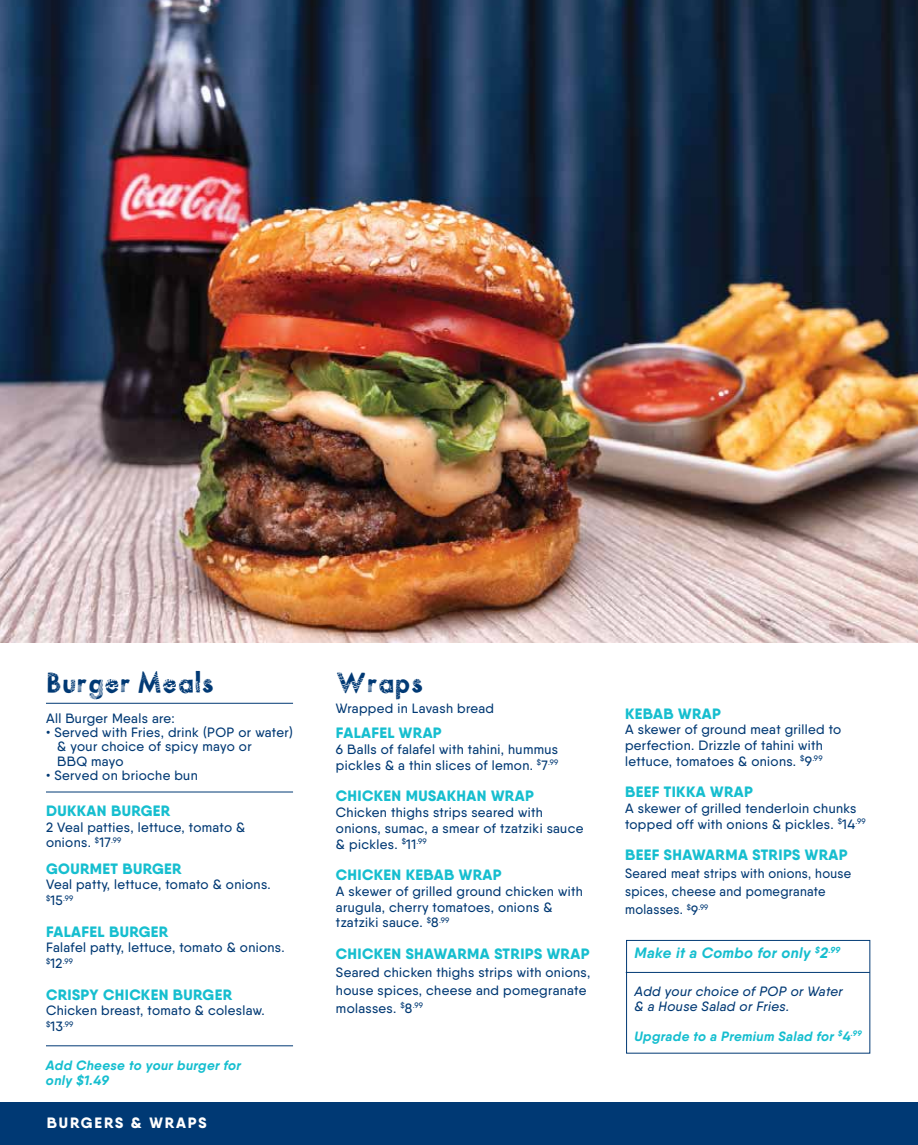
<style>
.page{position:relative;width:918px;height:1145px;background:#fff}
.page>*{position:absolute;margin:0;border:0;box-sizing:border-box;transform-origin:0 0}
.t1{font:18px "Mix Prints";color:#003974}
.t2{font:800 15px "Qanelas Soft";letter-spacing:.025em;color:#16becf}
.t3{font:italic 700 15px "Qanelas Soft";letter-spacing:.025em;color:#16becf}
.t4{font:800 15px "Qanelas Soft";letter-spacing:.125em;color:#fff}
.t5{font:500 13.5px/15.8px "Qanelas Soft";letter-spacing:.025em;color:#003974}
.t6{font:500 13.5px/18px "Qanelas Soft";letter-spacing:.025em;color:#003974;scale:.96 1}
.t7{font:italic 700 13.5px/15px "Qanelas Soft";letter-spacing:.025em;color:#16becf}
.t8{font:italic 500 13.5px/15px "Qanelas Soft";letter-spacing:.025em;color:#003974}
.t9{font:500 7.8px "Qanelas Soft";color:#003974}
.s1{font-size:13.5px}
</style>
<div class="page">
<div style="left:626px;top:940px;width:244px;height:113px;border:1px solid #003974"></div>
<div style="left:0;top:1102px;width:918px;height:43px;background:#003974"></div>
<img style="left:0;top:0;width:918px;height:642px">
<hr style="left:626px;top:972px;width:244px;height:1px;background:#003974">
<hr style="left:46px;top:703px;width:247px;height:1px;background:#003974">
<hr style="left:46px;top:791px;width:247px;height:1px;background:#003974">
<hr style="left:46px;top:1045px;width:247px;height:1px;background:#003974">
<h1 class="t1" style="left:47px;top:676px;width:169px">Burger Meals</h1>
<p class="t5" style="left:46px;top:710px;width:130px">All Burger Meals are:</p>
<p class="t5" style="left:57px;top:725px;width:237px;line-height:14.2px;text-indent:-11px">• Served with Fries, drink (POP or water) &amp; your choice of spicy mayo or<br>BBQ mayo</p>
<p class="t5" style="left:46px;top:767px;width:153px">• Served on brioche bun</p>
<p class="t2" style="left:46px;top:801px;width:126px">DUKKAN BURGER</p>
<p class="t5" style="left:46px;top:819px;width:201px">2 Veal patties, lettuce, tomato &amp; onions. <sup>$</sup>17<sup>.99</sup></p>
<p class="t2" style="left:46px;top:859px;width:137px">GOURMET BURGER</p>
<p class="t5" style="left:46px;top:876px;width:226px">Veal patty, lettuce, tomato &amp; onions.</p>
<p class="t9" style="left:46px;top:893px;width:29px">$<span class="s1">15</span>.99</p>
<p class="t2" style="left:46px;top:922px;width:124px">FALAFEL BURGER</p>
<p class="t5" style="left:46px;top:939px;width:240px">Falafel patty, lettuce, tomato &amp; onions.</p>
<p class="t9" style="left:46px;top:956px;width:28px">$<span class="s1">12</span>.99</p>
<p class="t2" style="left:46px;top:985px;width:188px">CRISPY CHICKEN BURGER</p>
<p class="t5" style="left:46px;top:1002px;width:220px">Chicken breast, tomato &amp; coleslaw.</p>
<p class="t9" style="left:46px;top:1019px;width:29px">$<span class="s1">13</span>.99</p>
<p class="t7" style="left:46px;top:1057px;width:197px">Add Cheese to your burger for only $1.49</p>
<p class="t4" style="left:47px;top:1113px;width:161px">BURGERS &amp; WRAPS</p>
<h1 class="t1" style="left:336px;top:676px;width:89px">Wraps</h1>
<p class="t2" style="left:336px;top:723px;width:107px">FALAFEL WRAP</p>
<p class="t5" style="left:336px;top:741px;width:224px">6 Balls of falafel with tahini, hummus pickles &amp; a thin slices of lemon. <sup>$</sup>7<sup>.99</sup></p>
<p class="t2" style="left:336px;top:786px;width:199px">CHICKEN MUSAKHAN WRAP</p>
<p class="t5" style="left:336px;top:804px;width:249px">Chicken thighs strips seared with onions, sumac, a smear of tzatziki sauce &amp; pickles. <sup>$</sup>11<sup>.99</sup></p>
<p class="t2" style="left:336px;top:865px;width:167px">CHICKEN KEBAB WRAP</p>
<p class="t5" style="left:336px;top:883px;width:248px">A skewer of grilled ground chicken with arugula, cherry tomatoes, onions &amp; tzatziki sauce. <sup>$</sup>8<sup>.99</sup></p>
<p class="t2" style="left:336px;top:944px;width:255px">CHICKEN SHAWARMA STRIPS WRAP</p>
<p class="t5" style="left:336px;top:963px;width:256px;line-height:18px">Seared chicken thighs strips with onions, house spices, cheese and pomegranate molasses. <sup>$</sup>8<sup>.99</sup></p>
<p class="t5" style="left:336px;top:700px;width:160px">Wrapped in Lavash bread</p>
<p class="t2" style="left:625px;top:704px;width:98px">KEBAB WRAP</p>
<p class="t5" style="left:625px;top:722px;width:218px">A skewer of ground meat grilled to perfection. Drizzle of tahini with lettuce, tomatoes &amp; onions. <sup>$</sup>9<sup>.99</sup></p>
<p class="t2" style="left:625px;top:783px;width:129px">BEEF TIKKA WRAP</p>
<p class="t5" style="left:625px;top:800px;width:242px">A skewer of grilled tenderloin chunks topped off with onions &amp; pickles. <sup>$</sup>14<sup>.99</sup></p>
<p class="t2" style="left:625px;top:846px;width:224px">BEEF SHAWARMA STRIPS WRAP</p>
<p class="t6" style="left:625px;top:865px;width:237px">Seared meat strips with onions, house spices, cheese and pomegranate molasses. <sup>$</sup>9<sup>.99</sup></p>
<p class="t3" style="left:635px;top:944px;width:207px">Make it a Combo for only <sup>$</sup>2<sup>.99</sup></p>
<p class="t8" style="left:635px;top:983px;width:210px">Add your choice of POP or Water &amp; a House Salad or Fries.</p>
<p class="t7" style="left:635px;top:1028px;width:229px">Upgrade to a Premium Salad for <sup>$</sup>4<sup>.99</sup></p>
</div>
